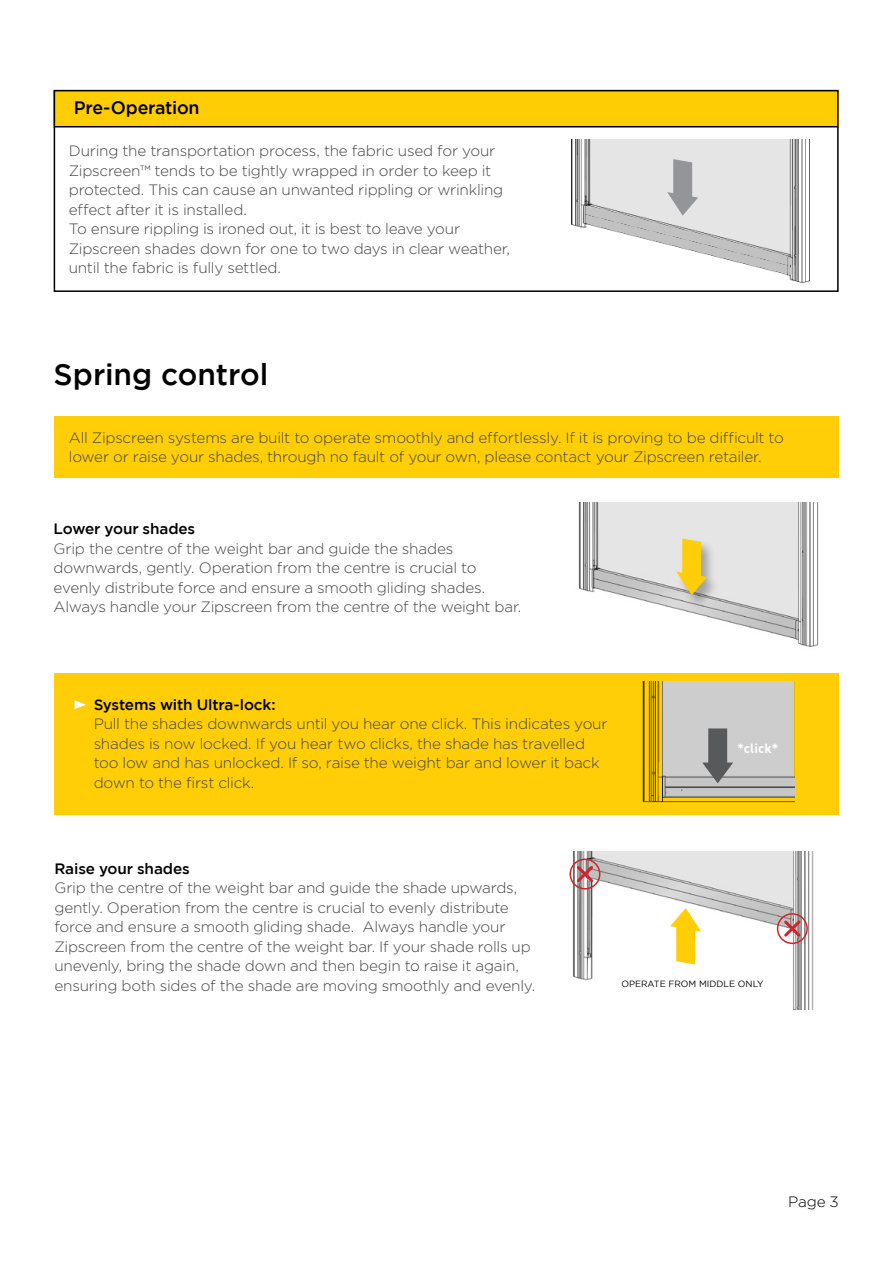
<style>
.page{position:relative;width:893px;height:1263px;background:#fff}
.page>*{position:absolute;margin:0;border:0;box-sizing:border-box;transform-origin:0 0}
.t1{font:500 30px "Gotham";letter-spacing:-.005em;color:#000}
.t2{font:500 18px "Gotham";letter-spacing:-.015em;color:#000}
.t3{font:300 15px/19.5px "Gotham";letter-spacing:-.02em;color:#444443}
.t4{font:500 15px "Gotham";letter-spacing:-.01em;color:#000}
.t5{font:300 15px "Gotham";color:#000}
.t6{font:700 13.2px "DINOT";color:#fff}
.t7{font:9px "Gotham";color:#000}
</style>
<div class="page">
<div style="left:54px;top:90px;width:785px;height:202px;border:2px solid #000"></div>
<div style="left:54px;top:90px;width:785px;height:36px;background:#ffcd03"></div>
<div style="left:54px;top:90px;width:785px;height:37px;border:2px solid #000"></div>
<div style="left:54px;top:673px;width:785px;height:141px;background:#ffce06"></div>
<img style="left:571px;top:140px;width:239px;height:144px">
<img style="left:578px;top:503px;width:241px;height:144px">
<img style="left:571px;top:851px;width:243px;height:158px">
<div style="left:675px;top:538px;width:46px;height:72px;background:#000;opacity:.3"></div>
<svg style="left:676px;top:538px;width:31px;height:57px;background:#e6cb5e"></svg>
<img style="left:634px;top:682px;width:160px;height:133px">
<div style="left:54px;top:416px;width:785px;height:62px;background:#ffce06"></div>
<svg style="left:583px;top:158px;width:209px;height:117px"></svg>
<svg style="left:670px;top:908px;width:31px;height:57px"></svg>
<svg style="left:702px;top:728px;width:31px;height:55px;background:#88888a"></svg>
<svg style="left:74px;top:700px;width:12px;height:9px"></svg>
<svg style="left:781px;top:918px;width:22px;height:21px"></svg>
<div style="left:777px;top:913px;width:31px;height:31px;border:2px solid #d2232a;border-radius:50%"></div>
<svg style="left:574px;top:863px;width:22px;height:22px"></svg>
<div style="left:569px;top:858px;width:31px;height:31px;border:2px solid #d2232a;border-radius:50%"></div>
<p class="t2" style="left:74px;top:98px;width:127px">Pre-Operation</p>
<p class="t3" style="left:69px;top:141px;width:443px">During the transportation process, the fabric used for your Zipscreen™ tends to be tightly wrapped in order to keep it protected. This can cause an unwanted rippling or wrinkling effect after it is installed.<br>To ensure rippling is ironed out, it is best to leave your Zipscreen shades down for one to two days in clear weather, until the fabric is fully settled.</p>
<h1 class="t1" style="left:54px;top:357px;width:216px">Spring control</h1>
<p class="t3" style="left:69px;top:428px;width:716px">All Zipscreen systems are built to operate smoothly and effortlessly. If it is proving to be difficult to lower or raise your shades, through no fault of your own, please contact your Zipscreen retailer.</p>
<p class="t4" style="left:54px;top:521px;width:143px">Lower your shades</p>
<p class="t3" style="left:54px;top:539px;width:469px">Grip the centre of the weight bar and guide the shades downwards, gently. Operation from the centre is crucial to evenly distribute force and ensure a smooth gliding shades.<br>Always handle your Zipscreen from the centre of the weight bar.</p>
<p class="t4" style="left:94px;top:696px;width:183px">Systems with Ultra-lock:</p>
<p class="t3" style="left:94px;top:714px;width:515px">Pull the shades downwards until you hear one click. This indicates your shades is now locked. If you hear two clicks, the shade has travelled too low and has unlocked. If so, raise the weight bar and lower it back down to the first click.</p>
<p class="t6" style="left:737px;top:739px;width:42px">*click*</p>
<p class="t4" style="left:54px;top:860px;width:137px">Raise your shades</p>
<p class="t3" style="left:54px;top:878px;width:482px">Grip the centre of the weight bar and guide the shade upwards, gently. Operation from the centre is crucial to evenly distribute force and ensure a smooth gliding shade. Always handle your Zipscreen from the centre of the weight bar. If your shade rolls up unevenly, bring the shade down and then begin to raise it again, ensuring both sides of the shade are moving smoothly and evenly.</p>
<p class="t7" style="left:621px;top:978px;width:144px">OPERATE FROM MIDDLE ONLY</p>
<p class="t5" style="left:788px;top:1194px;width:52px">Page 3</p>
</div>
